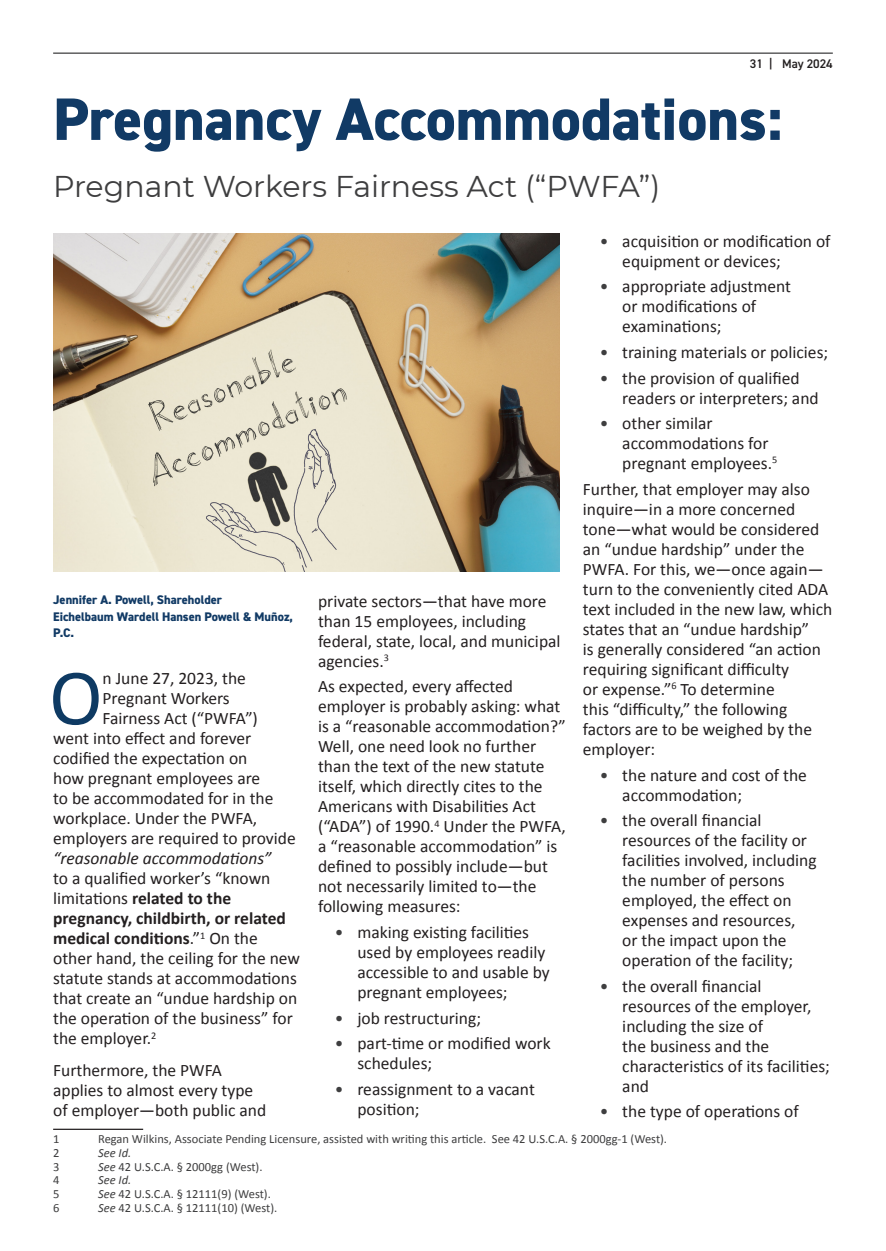
<style>
.page{position:relative;width:886px;height:1251px;background:#fff}
.page>*{position:absolute;margin:0;border:0;box-sizing:border-box;transform-origin:0 0}
.t1{font:80.5px "Calibri";color:#0e3a63}
._36pt_bold{font:800 60px "DIN2014";color:#113a65}
.Quote_black{font:30px "Montserrat";color:#3e3e3f}
.t2{font:17.5px/20px "Calibri";color:#231f20}
.t3{font:700 17.5px "Calibri";color:#231f20}
.t4{font:italic 17.5px "Calibri";color:#231f20}
.t5{font:12.5px "Calibri";color:#3e3e3f}
.Body{font:800 12.5px/16.2px "DIN2014";color:#113a65}
.t6{font:italic 12.5px "Calibri";color:#3e3e3f}
.t7{font:600 12.5px "DIN2014";color:#231f20}
.s1{color:#3e3e3f}
.s2{font-weight:400}
.s3{font-style:italic}
</style>
<div class="page">
<hr style="left:53px;top:1129px;width:90px;height:1px;background:#231f20">
<img style="left:53px;top:234px;width:507px;height:337px">
<hr style="left:53px;top:53px;width:780px;height:1px;background:#3e3e3f">
<p class="t7" style="left:750px;top:55px;width:84px">31 | May 2024</p>
<p class="_36pt_bold" style="left:53px;top:79px;width:731px">Pregnancy Accommodations:</p>
<p class="Quote_black" style="left:53px;top:166px;width:609px">Pregnant Workers Fairness Act (“PWFA”)</p>
<p class="t2" style="left:622px;top:230px;width:210px;text-indent:-22px"><span class="s1">•</span> acquisition or modification of equipment or devices;</p>
<p class="t2" style="left:622px;top:276px;width:170px;text-indent:-22px"><span class="s1">•</span> appropriate adjustment or modifications of examinations;</p>
<p class="t2" style="left:600px;top:342px;width:230px"><span class="s1">•</span> training materials or policies;</p>
<p class="t2" style="left:622px;top:367px;width:198px;text-indent:-22px"><span class="s1">•</span> the provision of qualified readers or interpreters; and</p>
<p class="t2" style="left:622px;top:413px;width:157px;text-indent:-22px"><span class="s1">•</span> other similar accommodations for pregnant employees.<sup>5</sup></p>
<p class="t2" style="left:583px;top:479px;width:251px">Further, that employer may also inquire—in a more concerned tone—what would be considered an “undue hardship” under the<br>PWFA. For this, we—once again— turn to the conveniently cited ADA text included in the new law, which states that an “undue hardship”<br>is generally considered “an action requiring significant difficulty<br>or expense.”<sup>6</sup> To determine<br>this “difficulty,” the following factors are to be weighed by the employer:</p>
<p class="t2" style="left:622px;top:764px;width:186px;text-indent:-22px"><span class="s1">•</span> the nature and cost of the accommodation;</p>
<p class="t2" style="left:622px;top:810px;width:196px;text-indent:-22px"><span class="s1">•</span> the overall financial resources of the facility or facilities involved, including the number of persons employed, the effect on expenses and resources,<br>or the impact upon the operation of the facility;</p>
<p class="t2" style="left:622px;top:975px;width:209px;text-indent:-22px"><span class="s1">•</span> the overall financial resources of the employer, including the size of<br>the business and the characteristics of its facilities; and</p>
<p class="t2" style="left:600px;top:1101px;width:200px"><span class="s1">•</span> the type of operations of</p>
<p class="t2" style="left:318px;top:590px;width:244px">private sectors—that have more than 15 employees, including federal, state, local, and municipal agencies.<sup>3</sup></p>
<p class="t2" style="left:318px;top:676px;width:249px">As expected, every affected employer is probably asking: what is a “reasonable accommodation?”<br>Well, one need look no further than the text of the new statute itself, which directly cites to the<br>Americans with Disabilities Act (“ADA”) of 1990.<sup>4</sup> Under the PWFA, a “reasonable accommodation” is defined to possibly include—but not necessarily limited to—the following measures:</p>
<p class="t2" style="left:357px;top:922px;width:194px;text-indent:-22px"><span class="s1">•</span> making existing facilities used by employees readily accessible to and usable by pregnant employees;</p>
<p class="t2" style="left:335px;top:1007px;width:148px"><span class="s1">•</span> job restructuring;</p>
<p class="t2" style="left:357px;top:1033px;width:195px;text-indent:-22px"><span class="s1">•</span> part-time or modified work schedules;</p>
<p class="t2" style="left:357px;top:1079px;width:179px;text-indent:-22px"><span class="s1">•</span> reassignment to a vacant position;</p>
<p class="Body" style="left:53px;top:592px;width:170px">Jennifer A. Powell, Shareholder</p>
<p class="Body" style="left:53px;top:608px;width:241px">Eichelbaum Wardell Hansen Powell &amp; Muñoz,<br>P.C.</p>
<p class="t1" style="left:49px;top:642px;width:55px">O</p>
<p class="t2" style="left:103px;top:668px;width:145px">n June 27, 2023, the</p>
<p class="t2" style="left:103px;top:688px;width:129px">Pregnant Workers</p>
<p class="t2" style="left:103px;top:708px;width:157px">Fairness Act (“PWFA”)</p>
<p class="t2" style="left:53px;top:728px;width:200px">went into effect and forever</p>
<p class="t2" style="left:53px;top:748px;width:196px">codified the expectation on</p>
<p class="t2" style="left:53px;top:768px;width:209px">how pregnant employees are</p>
<p class="t2" style="left:53px;top:788px;width:222px">to be accommodated for in the</p>
<p class="t2" style="left:53px;top:808px;width:206px">workplace. Under the PWFA,</p>
<p class="t2" style="left:53px;top:828px;width:244px">employers are required to provide</p>
<p class="t4" style="left:53px;top:846px;width:220px">“reasonable accommodations”</p>
<p class="t2" style="left:53px;top:868px;width:219px">to a qualified worker’s “known</p>
<p class="t3" style="left:53px;top:886px;width:180px"><span class="s2">limitations</span> related to the</p>
<p class="t3" style="left:53px;top:906px;width:234px">pregnancy, childbirth, or related</p>
<p class="t3" style="left:53px;top:926px;width:206px">medical conditions<span class="s2">.”</span><sup>1</sup> <span class="s2">On the</span></p>
<p class="t2" style="left:53px;top:948px;width:248px">other hand, the ceiling for the new</p>
<p class="t2" style="left:53px;top:968px;width:245px">statute stands at accommodations</p>
<p class="t2" style="left:53px;top:988px;width:246px">that create an “undue hardship on</p>
<p class="t2" style="left:53px;top:1008px;width:241px">the operation of the business” for</p>
<p class="t2" style="left:53px;top:1028px;width:105px">the employer.<sup>2</sup></p>
<p class="t2" style="left:53px;top:1059px;width:215px">Furthermore, the PWFA applies to almost every type of employer—both public and</p>
<p class="t5" style="left:53px;top:1130px;width:8px">1</p>
<p class="t5" style="left:98px;top:1130px;width:570px">Regan Wilkins, Associate Pending Licensure, assisted with writing this article. See 42 U.S.C.A. § 2000gg-1 (West).</p>
<p class="t5" style="left:53px;top:1144px;width:8px">2</p>
<p class="t6" style="left:98px;top:1144px;width:35px">See Id.</p>
<p class="t5" style="left:53px;top:1158px;width:8px">3</p>
<p class="t5" style="left:98px;top:1158px;width:166px"><span class="s3">See</span> 42 U.S.C.A. § 2000gg (West).</p>
<p class="t5" style="left:53px;top:1171px;width:8px">4</p>
<p class="t6" style="left:98px;top:1171px;width:35px">See Id.</p>
<p class="t5" style="left:53px;top:1185px;width:8px">5</p>
<p class="t5" style="left:98px;top:1185px;width:174px"><span class="s3">See</span> 42 U.S.C.A. § 12111(9) (West).</p>
<p class="t5" style="left:53px;top:1199px;width:8px">6</p>
<p class="t5" style="left:98px;top:1199px;width:181px"><span class="s3">See</span> 42 U.S.C.A. § 12111(10) (West).</p>
</div>
